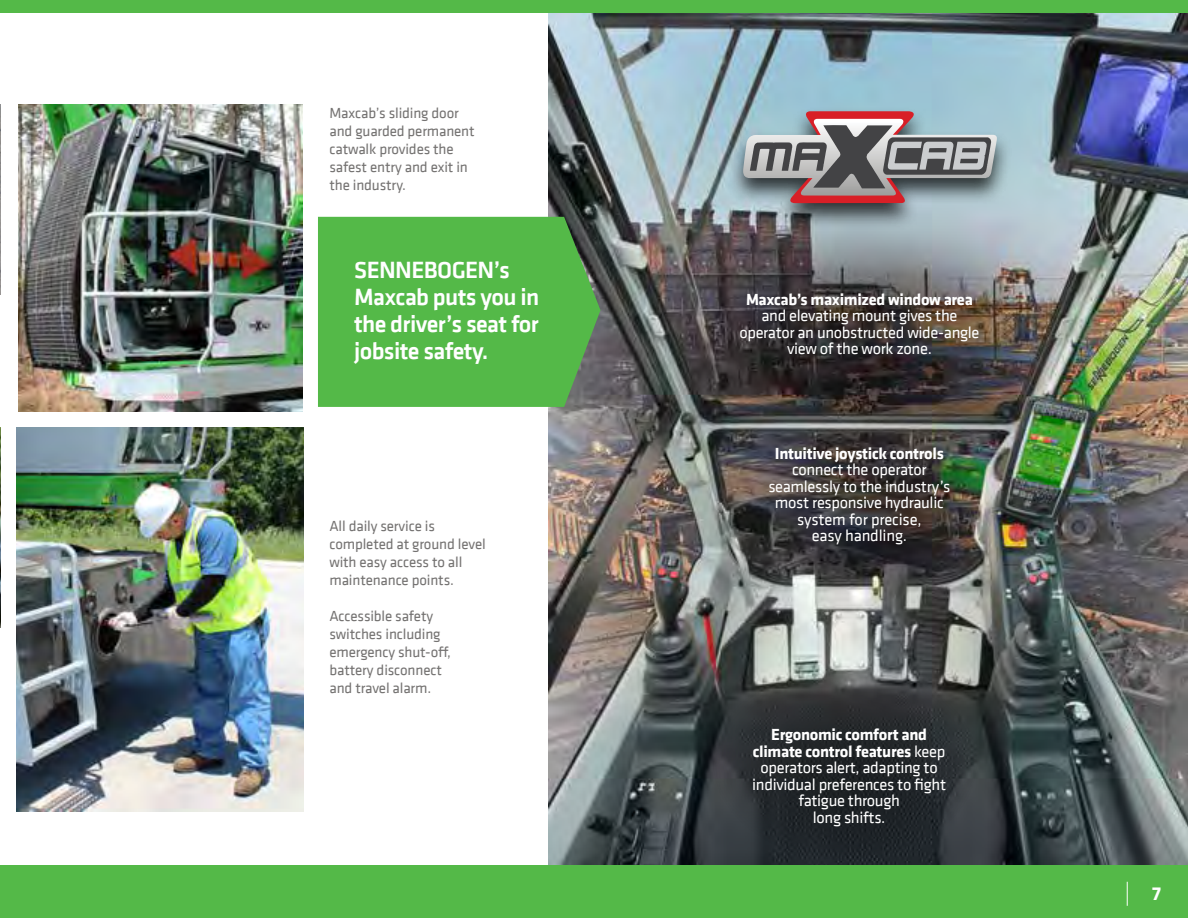
<style>
.page{position:relative;width:1188px;height:918px;background:#fff}
.page>*{position:absolute;margin:0;border:0;box-sizing:border-box;transform-origin:0 0}
.t1{font:500 24.15px/27px "Klavika";letter-spacing:-.025em;color:#fff}
.t2{font:700 19.5px "Klavika";color:#fff}
.t3{font:16.5px/16.5px "Klavika";letter-spacing:-.02em;color:#fff;text-align:center}
.t4{font:700 16.5px "Klavika";letter-spacing:-.02em;color:#fff}
.t5{font:15px/18px "Klavika";letter-spacing:-.01em;color:#747271}
.s1{font-weight:700}
</style>
<div class="page">
<div style="left:0;top:865px;width:1188px;height:53px;background:#54b948"></div>
<svg style="left:1127px;top:882px;width:1px;height:24px"></svg>
<img style="left:549px;top:13px;width:639px;height:852px">
<div style="left:318px;top:217px;width:282px;height:190px;background:#54b948"></div>
<svg style="left:713px;top:665px;width:264px;height:195px;background:#2c3033"></svg>
<div style="left:728px;top:107px;width:285px;height:124px;background:#000;opacity:.75"></div>
<svg style="left:743px;top:111px;width:254px;height:92px;background:#938c90"></svg>
<img style="left:0;top:105px;width:1px;height:190px">
<img style="left:16px;top:427px;width:288px;height:384px">
<img style="left:18px;top:104px;width:284px;height:308px">
<img style="left:0;top:427px;width:1px;height:201px">
<div style="left:0;top:0;width:1188px;height:13px;background:#54b948"></div>
<p class="t5" style="left:329px;top:104px;width:147px">Maxcab’s sliding door and guarded permanent catwalk provides the safest entry and exit in the industry.</p>
<h1 class="t1" style="left:354px;top:256px;width:187px">SENNEBOGEN’s<br>Maxcab puts you in the driver’s seat for jobsite safety.</h1>
<p class="t5" style="left:329px;top:517px;width:158px">All daily service is completed at ground level with easy access to all maintenance points.</p>
<p class="t5" style="left:329px;top:606px;width:123px">Accessible safety switches including emergency shut-off, battery disconnect and travel alarm.</p>
<p class="t4" style="left:746px;top:287px;width:228px">Maxcab’s maximized window area</p>
<p class="t3" style="left:739px;top:307px;width:242px">and elevating mount gives the operator an unobstructed wide-angle view of the work zone.</p>
<p class="t4" style="left:775px;top:441px;width:170px">Intuitive joystick controls</p>
<p class="t3" style="left:768px;top:461px;width:184px">connect the operator seamlessly to the industry’s most responsive hydraulic system for precise,<br>easy handling.</p>
<p class="t3" style="left:752px;top:726px;width:195px"><span class="s1">Ergonomic comfort and climate control features</span> keep operators alert, adapting to individual preferences to fight fatigue through<br>long shifts.</p>
<p class="t2" style="left:1152px;top:879px;width:10px">7</p>
</div>
